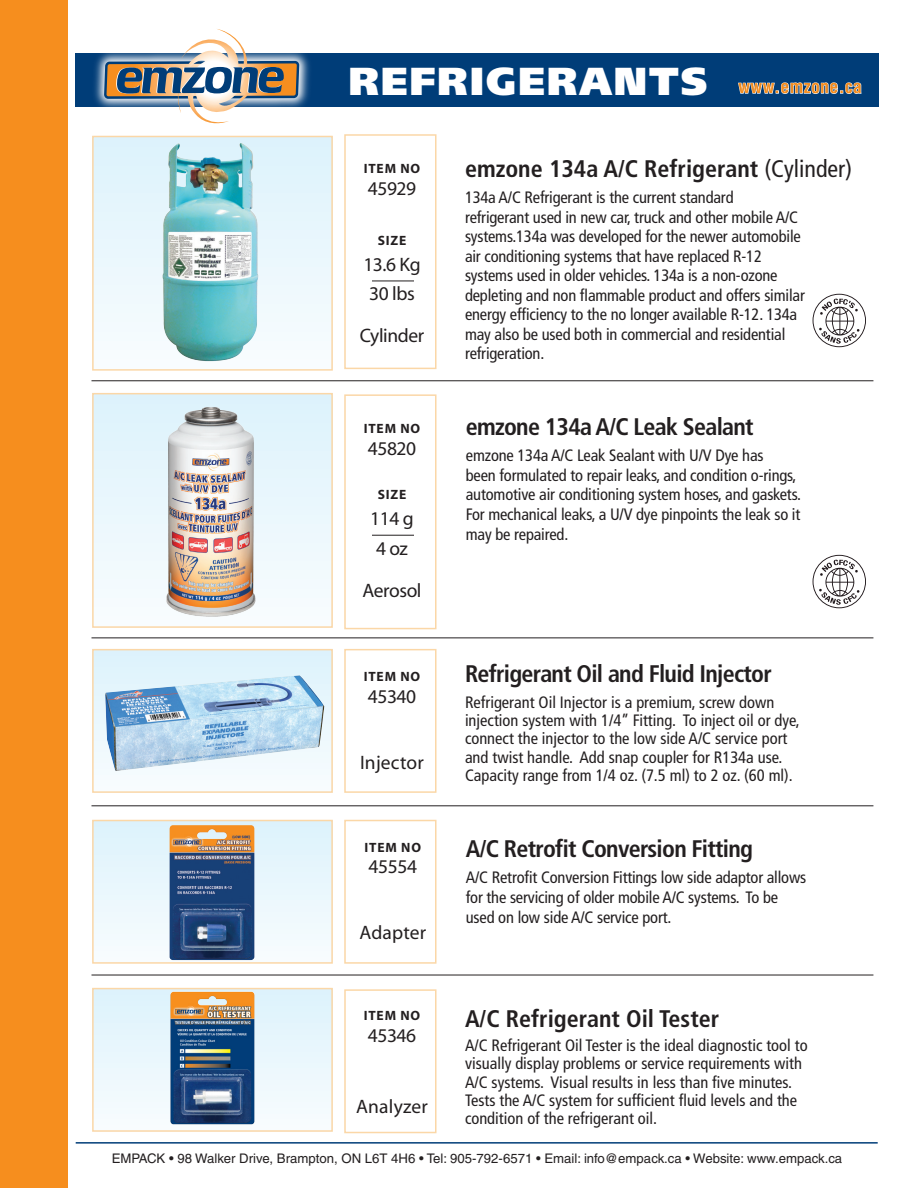
<style>
.page{position:relative;width:918px;height:1188px;background:#fff}
.page>*{position:absolute;margin:0;border:0;box-sizing:border-box;transform-origin:0 0}
.t1{font:700 condensed 24px "Frutiger LT Std";letter-spacing:-.03em;color:#231f20}
.t2{font:700 condensed 24px "Frutiger LT Std";color:#231f20}
.t3{font:19.5px "Myriad";letter-spacing:-.02em;color:#231f20}
.t4{font:19.5px "Myriad";letter-spacing:.01em;color:#231f20}
.t5{font:700 condensed 17.7px "Helvetica";letter-spacing:.02em;color:#f68e1e}
.t6{font:condensed 16.5px/18.3px "Frutiger LT Std";letter-spacing:-.01em;color:#231f20}
.t7{font:700 13.5px "Myriad";letter-spacing:.06em;color:#231f20}
.t8{font:13.2px "Helvetica";color:#231f20}
.s1{font-family:"Frutiger LT Std";font-weight:900;font-stretch:normal;font-size:39px;color:#fff}
.s2{font-weight:400}
</style>
<div class="page">
<div style="left:93px;top:989px;width:239px;height:142px;background:linear-gradient(to bottom,#dcf2fc,#f8fcfe)"></div>
<div style="left:92px;top:988px;width:241px;height:144px;border:2px solid #fbd7a7"></div>
<div style="left:93px;top:650px;width:239px;height:142px;background:linear-gradient(to bottom,#dcf2fc,#f8fcfe)"></div>
<div style="left:92px;top:649px;width:241px;height:144px;border:2px solid #fbd7a7"></div>
<img style="left:105px;top:675px;width:219px;height:96px">
<div style="left:344px;top:649px;width:92px;height:144px;border:2px solid #fbd7a7"></div>
<div style="left:93px;top:821px;width:239px;height:142px;background:linear-gradient(to bottom,#dcf2fb,#f7fbfd)"></div>
<div style="left:92px;top:820px;width:241px;height:144px;border:2px solid #fbd7a7"></div>
<div style="left:344px;top:820px;width:92px;height:144px;border:2px solid #fbd7a7"></div>
<img style="left:170px;top:825px;width:84px;height:135px">
<img style="left:165px;top:991px;width:95px;height:134px">
<div style="left:76px;top:53px;width:803px;height:54px;background:#003d78"></div>
<svg style="left:738px;top:82px;width:124px;height:12px"></svg>
<div style="left:0;top:0;width:68px;height:1188px;background:#f68e1e"></div>
<img style="left:92px;top:53px;width:228px;height:83px">
<svg style="left:103px;top:29px;width:197px;height:96px"></svg>
<hr style="left:76px;top:1142px;width:802px;height:2px;background:#003d78">
<hr style="left:92px;top:380px;width:781px;height:1px;background:#231f20">
<hr style="left:92px;top:805px;width:781px;height:1px;background:#231f20">
<hr style="left:92px;top:975px;width:781px;height:1px;background:#231f20">
<div style="left:344px;top:989px;width:92px;height:144px;border:2px solid #fbd7a7"></div>
<hr style="left:92px;top:638px;width:781px;height:1px;background:#231f20">
<div style="left:93px;top:394px;width:239px;height:233px;background:linear-gradient(to bottom,#dcf2fc,#f9fcfe)"></div>
<div style="left:92px;top:393px;width:241px;height:235px;border:2px solid #fbd7a7"></div>
<div style="left:344px;top:394px;width:92px;height:235px;border:2px solid #fbd7a7"></div>
<svg style="left:813px;top:555px;width:53px;height:53px"></svg>
<svg style="left:813px;top:294px;width:53px;height:53px"></svg>
<hr style="left:372px;top:535px;width:42px;height:1px;background:#231f20">
<div style="left:93px;top:136px;width:239px;height:234px;background:linear-gradient(to bottom,#dcf2fc,#f8fcfe)"></div>
<div style="left:92px;top:136px;width:241px;height:235px;border:2px solid #fbd7a7"></div>
<img style="left:161px;top:144px;width:100px;height:218px">
<div style="left:344px;top:134px;width:92px;height:235px;border:2px solid #fbd7a7"></div>
<hr style="left:372px;top:281px;width:42px;height:1px;background:#231f20">
<img style="left:157px;top:398px;width:108px;height:228px">
<p class="t5" style="left:349px;top:76px;width:515px"><span class="s1">REFRIGERANTS</span> www.emzone.ca</p>
<p class="t7" style="left:364px;top:161px;width:58px">ITEM NO</p>
<p class="t3" style="left:368px;top:178px;width:50px">45929</p>
<p class="t7" style="left:378px;top:233px;width:30px">SIZE</p>
<p class="t3" style="left:363px;top:255px;width:59px">13.6 Kg</p>
<p class="t3" style="left:369px;top:284px;width:47px">30 lbs</p>
<p class="t3" style="left:360px;top:326px;width:66px">Cylinder</p>
<p class="t7" style="left:364px;top:422px;width:58px">ITEM NO</p>
<p class="t3" style="left:368px;top:439px;width:50px">45820</p>
<p class="t7" style="left:378px;top:488px;width:30px">SIZE</p>
<p class="t3" style="left:370px;top:509px;width:45px">114 g</p>
<p class="t3" style="left:376px;top:538px;width:33px">4 oz</p>
<p class="t3" style="left:362px;top:580px;width:61px">Aerosol</p>
<p class="t7" style="left:364px;top:670px;width:58px">ITEM NO</p>
<p class="t3" style="left:368px;top:687px;width:50px">45340</p>
<p class="t4" style="left:360px;top:753px;width:65px">Injector</p>
<p class="t7" style="left:365px;top:840px;width:58px">ITEM NO</p>
<p class="t3" style="left:369px;top:857px;width:50px">45554</p>
<p class="t4" style="left:359px;top:923px;width:68px">Adapter</p>
<p class="t7" style="left:364px;top:1009px;width:58px">ITEM NO</p>
<p class="t3" style="left:368px;top:1026px;width:50px">45346</p>
<p class="t4" style="left:356px;top:1097px;width:73px">Analyzer</p>
<p class="t2" style="left:465px;top:154px;width:389px">emzone 134a A/C Refrigerant <span class="s2">(Cylinder)</span></p>
<p class="t6" style="left:465px;top:188px;width:341px;line-height:19.5px">134a A/C Refrigerant is the current standard<br>refrigerant used in new car, truck and other mobile A/C systems.134a was developed for the newer automobile air conditioning systems that have replaced R-12 systems used in older vehicles. 134a is a non-ozone depleting and non flammable product and offers similar energy efficiency to the no longer available R-12. 134a may also be used both in commercial and residential refrigeration.</p>
<p class="t1" style="left:466px;top:412px;width:289px">emzone 134a A/C Leak Sealant</p>
<p class="t6" style="left:466px;top:445px;width:337px;line-height:19.8px">emzone 134a A/C Leak Sealant with U/V Dye has<br>been formulated to repair leaks, and condition o-rings, automotive air conditioning system hoses, and gaskets.<br>For mechanical leaks, a U/V dye pinpoints the leak so it may be repaired.</p>
<p class="t1" style="left:465px;top:659px;width:308px">Refrigerant Oil and Fluid Injector</p>
<p class="t6" style="left:465px;top:693px;width:336px">Refrigerant Oil Injector is a premium, screw down injection system with 1/4” Fitting. To inject oil or dye, connect the injector to the low side A/C service port and twist handle. Add snap coupler for R134a use.<br>Capacity range from 1/4 oz. (7.5 ml) to 2 oz. (60 ml).</p>
<p class="t1" style="left:466px;top:835px;width:289px">A/C Retrofit Conversion Fitting</p>
<p class="t6" style="left:466px;top:868px;width:342px;line-height:19.8px">A/C Retrofit Conversion Fittings low side adaptor allows for the servicing of older mobile A/C systems. To be used on low side A/C service port.</p>
<p class="t2" style="left:465px;top:1004px;width:256px">A/C Refrigerant Oil Tester</p>
<p class="t6" style="left:465px;top:1036px;width:344px">A/C Refrigerant Oil Tester is the ideal diagnostic tool to visually display problems or service requirements with A/C systems. Visual results in less than five minutes.<br>Tests the A/C system for sufficient fluid levels and the condition of the refrigerant oil.</p>
<p class="t8" style="left:112px;top:1150px;width:732px">EMPACK • 98 Walker Drive, Brampton, ON L6T 4H6 • Tel: 905-792-6571 • Email: info@empack.ca • Website: www.empack.ca</p>
</div>
